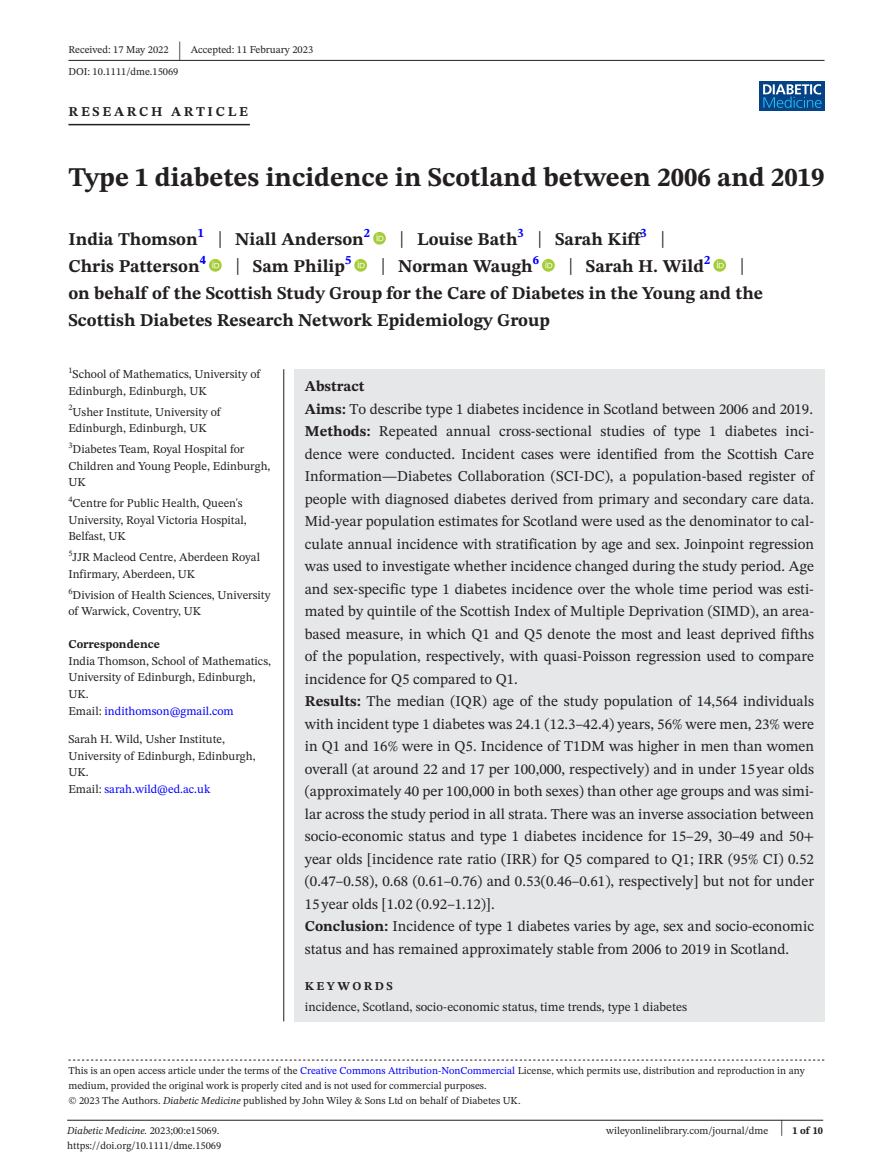
<style>
.page{position:relative;width:893px;height:1174px;background:#fff}
.page>*{position:absolute;margin:0;border:0;box-sizing:border-box;transform-origin:0 0}
.t1{font:700 27px "STIX Two Text";color:#231f20}
.t2{font:25.65px "STIX Two Text";color:#231f20;scale:.49 1}
.t3{font:23.4px "STIX Two Text";color:#231f20;scale:.77 1}
.t4{font:700 18px/27px "STIX Two Text";color:#231f20}
.t5{font:15px/22.5px "STIX Two Text";color:#231f20}
.t6{font:700 13.5px "STIX Two Text";letter-spacing:.2em;color:#231f20}
.t7{font:12.75px "STIX Two Text";color:#231f20}
.t8{font:12px/16.5px "STIX Two Text";color:#231f20}
.t9{font:700 12px "STIX Two Text";color:#231f20}
.t10{font:700 12px "STIX Two Text";letter-spacing:.2em;color:#231f20}
.t11{font:10.5px/15px "STIX Two Text";color:#231f20}
.t12{font:italic 10.5px "STIX Two Text";color:#231f20}
.t13{font:700 10.5px "STIX Two Text";color:#231f20}
.s1{font-weight:400;font-size:23.4px}
.s2{color:#00f}
.s3{font-weight:700}
.s4{font-family:"STIX"}
.s5{font-style:italic}
.s6{font-style:normal}
.s7{font-weight:400;font-size:22.2px}
</style>
<div class="page">
<hr style="left:67px;top:1119px;width:756px;height:1px;background:#231f20">
<div style="left:759px;top:81px;width:65px;height:30px;background:#054286"></div>
<svg style="left:763px;top:84px;width:59px;height:24px"></svg>
<hr style="left:68px;top:60px;width:756px;height:1px;background:#231f20">
<hr style="left:68px;top:124px;width:182px;height:1px;background:#231f20">
<svg style="left:373px;top:232px;width:13px;height:13px"></svg>
<svg style="left:376px;top:234px;width:7px;height:7px"></svg>
<svg style="left:209px;top:259px;width:13px;height:13px"></svg>
<svg style="left:212px;top:261px;width:7px;height:7px"></svg>
<svg style="left:354px;top:259px;width:13px;height:13px"></svg>
<svg style="left:358px;top:261px;width:7px;height:7px"></svg>
<svg style="left:542px;top:259px;width:13px;height:13px"></svg>
<svg style="left:545px;top:261px;width:7px;height:7px"></svg>
<svg style="left:713px;top:259px;width:13px;height:13px"></svg>
<svg style="left:717px;top:261px;width:7px;height:7px"></svg>
<svg style="left:68px;top:1059px;width:756px;height:1px"></svg>
<div style="left:294px;top:369px;width:530px;height:652px;background:#e6e7e9"></div>
<hr style="left:283px;top:369px;width:1px;height:652px;background:#231f20">
<p class="t11" style="left:68px;top:42px;width:102px">Received: 17 May 2022</p>
<h2 class="t2" style="left:178px;top:32px;width:8px">|</h2>
<p class="t11" style="left:191px;top:42px;width:124px">Accepted: 11 February 2023</p>
<p class="t11" style="left:68px;top:64px;width:112px">DOI: 10.1111/dme.15069</p>
<p class="t6" style="left:68px;top:101px;width:181px">RESEARCH ARTICLE</p>
<h1 class="t1" style="left:68px;top:158px;width:758px">Type 1 diabetes incidence in Scotland between 2006 and 2019</h1>
<p class="t4" style="left:68px;top:226px;width:303px">India Thomson<sup>1</sup> <span class="s1">|</span> Niall Anderson<sup>2</sup></p>
<p class="t4" style="left:400px;top:226px;width:267px"><span class="s1">|</span> Louise Bath<sup>3</sup> <span class="s1">|</span> Sarah Kiff<sup>3</sup> <span class="s1">|</span></p>
<p class="t4" style="left:68px;top:253px;width:139px">Chris Patterson<sup>4</sup></p>
<p class="t4" style="left:235px;top:253px;width:117px"><span class="s1">|</span> Sam Philip<sup>5</sup></p>
<p class="t4" style="left:381px;top:253px;width:160px"><span class="s1">|</span> Norman Waugh<sup>6</sup></p>
<p class="t4" style="left:568px;top:253px;width:143px"><span class="s1">|</span> Sarah H. Wild<sup>2</sup></p>
<h3 class="t3" style="left:740px;top:249px;width:8px">|</h3>
<p class="t4" style="left:68px;top:280px;width:696px">on behalf of the Scottish Study Group for the Care of Diabetes in the Young and the<br>Scottish Diabetes Research Network Epidemiology Group</p>
<p class="t8" style="left:68px;top:366px;width:193px"><sup>1</sup>School of Mathematics, University of<br>Edinburgh, Edinburgh, UK</p>
<p class="t8" style="left:68px;top:403px;width:154px"><sup>2</sup>Usher Institute, University of<br>Edinburgh, Edinburgh, UK</p>
<p class="t8" style="left:68px;top:441px;width:204px"><sup>3</sup>Diabetes Team, Royal Hospital for<br>Children and Young People, Edinburgh,<br>UK</p>
<p class="t8" style="left:68px;top:495px;width:180px"><sup>4</sup>Centre for Public Health, Queen's<br>University, Royal Victoria Hospital,<br>Belfast, UK</p>
<p class="t8" style="left:68px;top:549px;width:193px"><sup>5</sup>JJR Macleod Centre, Aberdeen Royal<br>Infirmary, Aberdeen, UK</p>
<p class="t8" style="left:68px;top:586px;width:204px"><sup>6</sup>Division of Health Sciences, University of Warwick, Coventry, UK</p>
<p class="t9" style="left:68px;top:636px;width:93px">Correspondence</p>
<p class="t8" style="left:68px;top:652px;width:204px">India Thomson, School of Mathematics,<br>University of Edinburgh, Edinburgh,<br>UK.<br>Email: <span class="s2">indithomson@gmail.com</span></p>
<p class="t8" style="left:68px;top:730px;width:189px">Sarah H. Wild, Usher Institute,<br>University of Edinburgh, Edinburgh,<br>UK.<br>Email: <span class="s2">sarah.wild@ed.ac.uk</span></p>
<p class="t5" style="left:305px;top:375px;width:511px"><span class="s3">Abstract<br>Aims:</span> To describe type 1 diabetes incidence in Scotland between 2006 and 2019.<br><span class="s3">Methods:</span> Repeated annual cross-sectional studies of type 1 diabetes inci&shy;dence were conducted. Incident cases were identified from the Scottish Care Information—Diabetes Collaboration (SCI-DC), a population-based register of people with diagnosed diabetes derived from primary and secondary care data.<br>Mid-year population estimates for Scotland were used as the denominator to cal&shy;culate annual incidence with stratification by age and sex. Joinpoint regression was used to investigate whether incidence changed during the study period. Age and sex-specific type 1 diabetes incidence over the whole time period was esti&shy;mated by quintile of the Scottish Index of Multiple Deprivation (SIMD), an area&shy;based measure, in which Q1 and Q5 denote the most and least deprived fifths of the population, respectively, with quasi-Poisson regression used to compare incidence for Q5 compared to Q1.<br><span class="s3">Results:</span> The median (IQR) age of the study population of 14,564 individuals with incident type 1 diabetes was 24.1 (12.3–42.4) years, 56% were men, 23% were in Q1 and 16% were in Q5. Incidence of T1DM was higher in men than women overall (at around 22 and 17 per 100,000, respectively) and in under 15 year olds (approximately 40 per 100,000 in both sexes) than other age groups and was simi&shy;lar across the study period in all strata. There was an inverse association between socio-economic status and type 1 diabetes incidence for 15–29, 30–49 and 50<span class="s4">+ </span>year olds [incidence rate ratio (IRR) for Q5 compared to Q1; IRR (95% CI) 0.52 (0.47–0.58), 0.68 (0.61–0.76) and 0.53(0.46–0.61), respectively] but not for under 15 year olds [1.02 (0.92–1.12)].<br><span class="s3">Conclusion:</span> Incidence of type 1 diabetes varies by age, sex and socio-economic status and has remained approximately stable from 2006 to 2019 in Scotland.</p>
<p class="t10" style="left:305px;top:977px;width:90px">KEYWORDS</p>
<p class="t7" style="left:305px;top:997px;width:384px">incidence, Scotland, socio-economic status, time trends, type 1 diabetes</p>
<p class="t11" style="left:68px;top:1063px;width:738px">This is an open access article under the terms of the <span class="s2">Creative Commons Attribution-NonCommercial</span> License, which permits use, distribution and reproduction in any medium, provided the original work is properly cited and is not used for commercial purposes.<br>© 2023 The Authors. <span class="s5">Diabetic Medicine</span> published by John Wiley &amp; Sons Ltd on behalf of Diabetes UK.</p>
<p class="t12" style="left:67px;top:1123px;width:154px">Diabetic Medicine. <span class="s6">2023;00:e15069.</span></p>
<p class="t13" style="left:780px;top:1123px;width:45px"><span class="s7">|</span> 1 of 10</p>
<p class="t11" style="left:67px;top:1138px;width:156px">https://doi.org/10.1111/dme.15069</p>
<p class="t11" style="left:606px;top:1123px;width:164px">wileyonlinelibrary.com/journal/dme</p>
</div>
